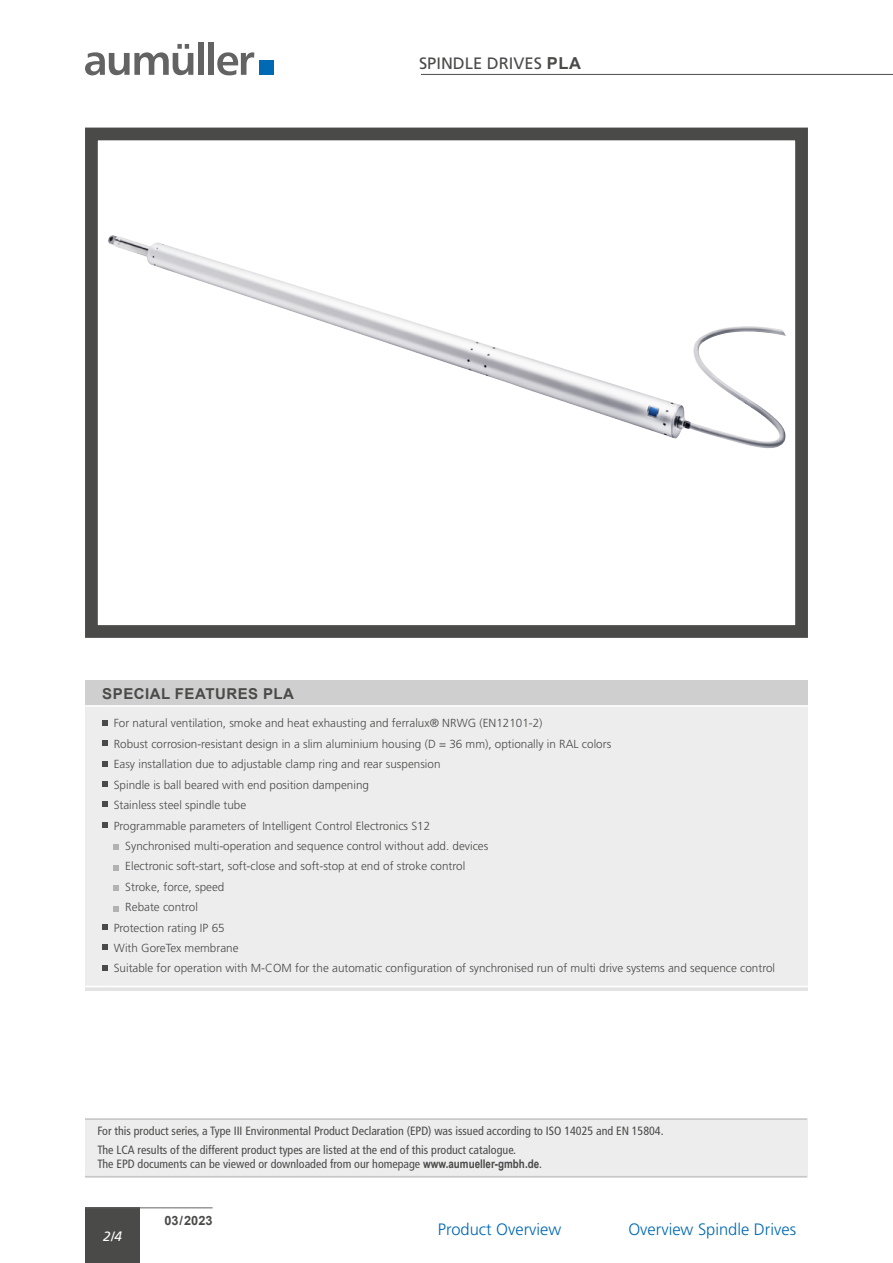
<style>
.page{position:relative;width:893px;height:1263px;background:#fff}
.page>*{position:absolute;margin:0;border:0;box-sizing:border-box;transform-origin:0 0}
.t1{font:300 16.5px "Frutiger LT Std";color:#0069b4}
.t2{font:16.5px "Frutiger LT Std";color:#4a4a49}
.t3{font:700 15px "Arial";letter-spacing:.035em;color:#4a4a49}
.t4{font:italic 13.5px "Frutiger LT";color:#fff}
.t5{font:700 12.75px "Arial";color:#4a4a49}
.t6{font:condensed 12px/18.9px "Frutiger LT Std";color:#4a4a49}
.t7{font:300 11.7px "Frutiger LT Std";color:#4a4a49}
.s1{font-family:"Arial";font-weight:700}
.s2{font-family:"Arial Narrow";font-weight:700;font-stretch:normal}
</style>
<div class="page">
<hr style="left:421px;top:74px;width:472px;height:1px;background:#4a4a49">
<svg style="left:85px;top:44px;width:108px;height:31px"></svg>
<div style="left:198px;top:43px;width:6px;height:32px;background:#646363"></div>
<div style="left:208px;top:43px;width:6px;height:32px;background:#646363"></div>
<svg style="left:217px;top:52px;width:37px;height:23px"></svg>
<div style="left:259px;top:60px;width:15px;height:15px;background:#0069b4"></div>
<div style="left:85px;top:1208px;width:55px;height:55px;background:#4a4a49"></div>
<hr style="left:85px;top:1207px;width:128px;height:1px;background:#646363">
<div style="left:86px;top:1118px;width:722px;height:59px;background:#ededed"></div>
<hr style="left:85px;top:1118px;width:722px;height:2px;background:#c6c6c6">
<hr style="left:85px;top:1176px;width:722px;height:1px;background:#c6c6c6">
<div style="left:85px;top:680px;width:723px;height:26px;background:#cfcfcf"></div>
<div style="left:85px;top:707px;width:723px;height:279px;background:#ededed"></div>
<div style="left:85px;top:986px;width:723px;height:5px;background:#e3e3e3"></div>
<hr style="left:85px;top:705px;width:24px;height:2px;background:#fff">
<hr style="left:109px;top:705px;width:699px;height:2px;background:#fff">
<svg style="left:85px;top:986px;width:24px;height:1px"></svg>
<hr style="left:109px;top:986px;width:699px;height:1px;background:#fff">
<svg style="left:102px;top:720px;width:5px;height:5px"></svg>
<svg style="left:102px;top:741px;width:5px;height:5px"></svg>
<svg style="left:102px;top:761px;width:5px;height:5px"></svg>
<svg style="left:102px;top:781px;width:5px;height:5px"></svg>
<svg style="left:102px;top:802px;width:5px;height:5px"></svg>
<svg style="left:102px;top:822px;width:5px;height:5px"></svg>
<svg style="left:102px;top:924px;width:5px;height:5px"></svg>
<svg style="left:102px;top:945px;width:5px;height:5px"></svg>
<svg style="left:102px;top:965px;width:5px;height:5px"></svg>
<svg style="left:114px;top:845px;width:5px;height:5px"></svg>
<svg style="left:114px;top:865px;width:5px;height:5px"></svg>
<svg style="left:114px;top:886px;width:5px;height:5px"></svg>
<svg style="left:114px;top:906px;width:5px;height:5px"></svg>
<img style="left:108px;top:235px;width:678px;height:214px">
<div style="left:85px;top:128px;width:723px;height:510px;border:13px solid #4a4a49"></div>
<h1 class="t2" style="left:419px;top:53px;width:163px">SPINDLE DRIVES <span class="s1">PLA</span></h1>
<p class="t3" style="left:102px;top:683px;width:193px">SPECIAL FEATURES PLA</p>
<p class="t7" style="left:114px;top:717px;width:430px">For natural ventilation, smoke and heat exhausting and ferralux® NRWG (EN12101-2)</p>
<p class="t7" style="left:114px;top:737px;width:499px">Robust corrosion-resistant design in a slim aluminium housing (D = 36 mm), optionally in RAL colors</p>
<p class="t7" style="left:114px;top:758px;width:328px">Easy installation due to adjustable clamp ring and rear suspension</p>
<p class="t7" style="left:114px;top:778px;width:257px">Spindle is ball beared with end position dampening</p>
<p class="t7" style="left:114px;top:798px;width:134px">Stainless steel spindle tube</p>
<p class="t7" style="left:114px;top:819px;width:318px">Programmable parameters of Intelligent Control Electronics S12</p>
<p class="t7" style="left:125px;top:839px;width:364px">Synchronised multi-operation and sequence control without add. devices</p>
<p class="t7" style="left:125px;top:860px;width:341px">Electronic soft-start, soft-close and soft-stop at end of stroke control</p>
<p class="t7" style="left:125px;top:880px;width:101px">Stroke, force, speed</p>
<p class="t7" style="left:125px;top:900px;width:74px">Rebate control</p>
<p class="t7" style="left:114px;top:921px;width:112px">Protection rating IP 65</p>
<p class="t7" style="left:114px;top:941px;width:126px">With GoreTex membrane</p>
<p class="t7" style="left:114px;top:962px;width:663px">Suitable for operation with M-COM for the automatic configuration of synchronised run of multi drive systems and sequence control</p>
<p class="t6" style="left:98px;top:1121px;width:567px">For this product series, a Type III Environmental Product Declaration (EPD) was issued according to ISO 14025 and EN 15804.<br>The LCA results of the different product types are listed at the end of this product catalogue.</p>
<p class="t6" style="left:98px;top:1155px;width:446px">The EPD documents can be viewed or downloaded from our homepage <span class="s2">www.aumueller-gmbh.de</span>.</p>
<p class="t4" style="left:103px;top:1229px;width:20px">2/4</p>
<p class="t5" style="left:164px;top:1211px;width:50px">03 / 2023</p>
<h1 class="t1" style="left:438px;top:1220px;width:125px">Product Overview</h1>
<h1 class="t1" style="left:628px;top:1220px;width:169px">Overview Spindle Drives</h1>
</div>
